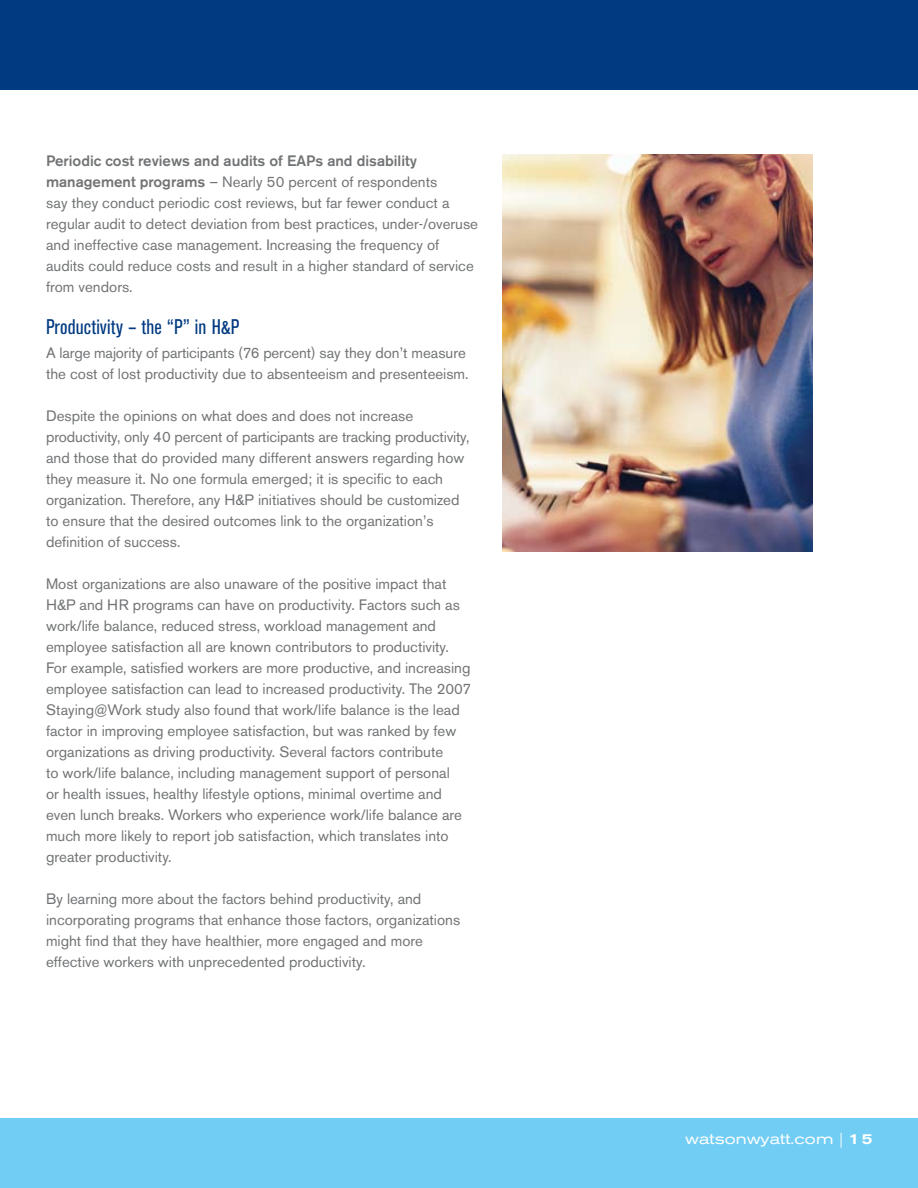
<style>
.page{position:relative;width:918px;height:1188px;background:#fff}
.page>*{position:absolute;margin:0;border:0;box-sizing:border-box;transform-origin:0 0}
.t1{font:condensed 21px "Akzidenz Grotesk BE";letter-spacing:.01em;color:#013a81}
.t2{font:15px/21px "Akzidenz Grotesk BE";color:#717375}
.t3{font:expanded 15px "Akzidenz Grotesk BE";letter-spacing:.01em;color:#fff}
.s1{font-weight:500}
</style>
<div class="page">
<div style="left:0;top:1119px;width:918px;height:69px;background:#72cdf4"></div>
<div style="left:0;top:0;width:918px;height:90px;background:#013a81"></div>
<img style="left:503px;top:154px;width:310px;height:398px">
<p class="t2" style="left:46px;top:150px;width:434px"><span class="s1">Periodic cost reviews and audits of EAPs and disability management programs</span> – Nearly 50 percent of respondents<br>say they conduct periodic cost reviews, but far fewer conduct a regular audit to detect deviation from best practices, under-/overuse and ineffective case management. Increasing the frequency of audits could reduce costs and result in a higher standard of service from vendors.</p>
<h1 class="t1" style="left:46px;top:315px;width:195px">Productivity – the “P” in H&amp;P</h1>
<p class="t2" style="left:46px;top:342px;width:424px">A large majority of participants (76 percent) say they don’t measure the cost of lost productivity due to absenteeism and presenteeism.</p>
<p class="t2" style="left:46px;top:405px;width:425px">Despite the opinions on what does and does not increase productivity, only 40 percent of participants are tracking productivity, and those that do provided many different answers regarding how they measure it. No one formula emerged; it is specific to each organization. Therefore, any H&amp;P initiatives should be customized to ensure that the desired outcomes link to the organization’s definition of success.</p>
<p class="t2" style="left:46px;top:573px;width:427px">Most organizations are also unaware of the positive impact that H&amp;P and HR programs can have on productivity. Factors such as work/life balance, reduced stress, workload management and employee satisfaction all are known contributors to productivity.<br>For example, satisfied workers are more productive, and increasing employee satisfaction can lead to increased productivity. The 2007<br>Staying@Work study also found that work/life balance is the lead factor in improving employee satisfaction, but was ranked by few organizations as driving productivity. Several factors contribute<br>to work/life balance, including management support of personal<br>or health issues, healthy lifestyle options, minimal overtime and even lunch breaks. Workers who experience work/life balance are much more likely to report job satisfaction, which translates into greater productivity.</p>
<p class="t2" style="left:46px;top:888px;width:416px">By learning more about the factors behind productivity, and incorporating programs that enhance those factors, organizations might find that they have healthier, more engaged and more effective workers with unprecedented productivity.</p>
<p class="t3" style="left:685px;top:1131px;width:189px">watsonwyatt.com | <span class="s1">15</span></p>
</div>
